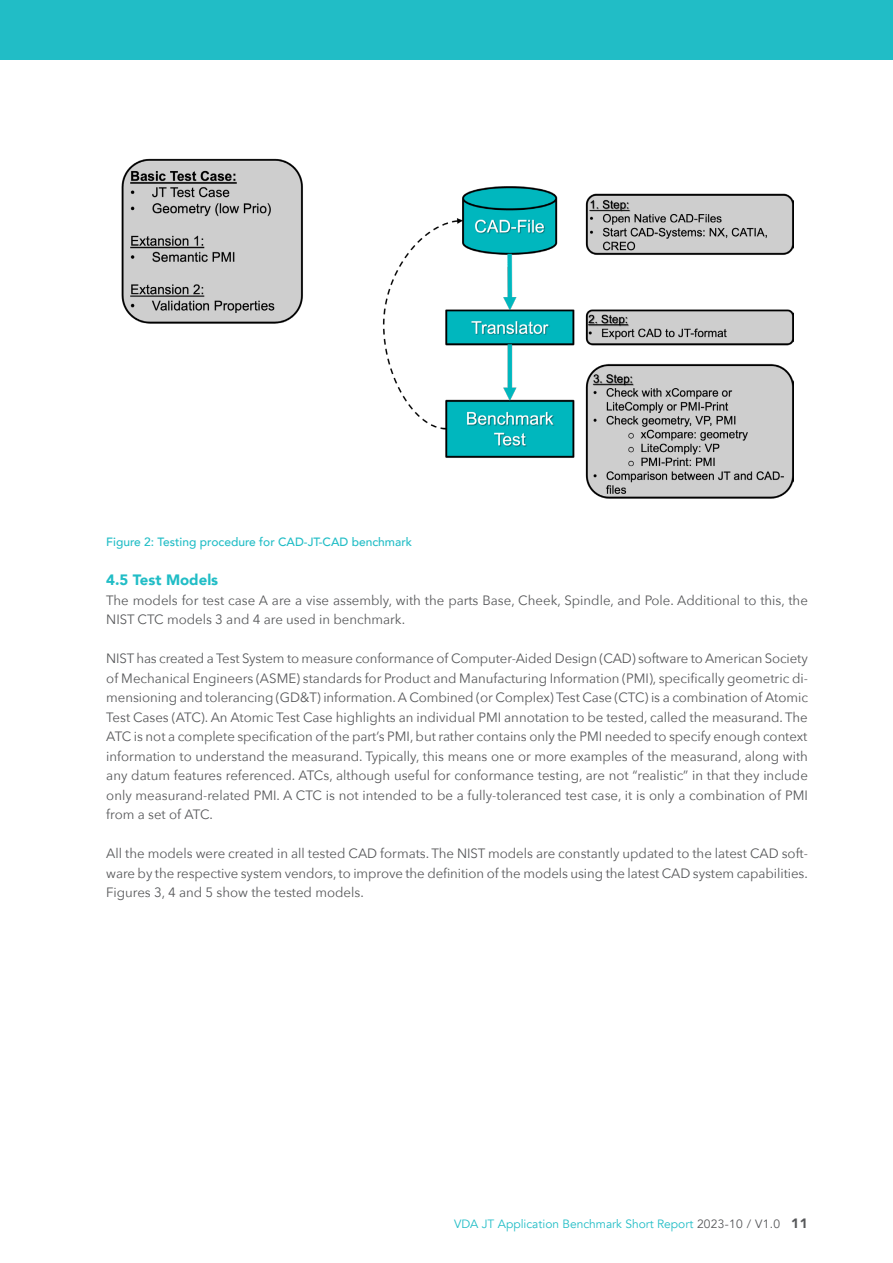
<style>
.page{position:relative;width:893px;height:1263px;background:#fff}
.page>*{position:absolute;margin:0;border:0;box-sizing:border-box;transform-origin:0 0}
._01_Kapitel_Subhead{font:900 15px "Avenir";color:#21bdc6}
._02_Copy{font:13.5px/19.5px "Avenir Next";color:#57585a;text-align:justify}
.t1{font:12px "Avenir";color:#21bdc6}
._03_BU{font:500 12px "Avenir";color:#21bdc6}
.s1{color:#57585a}
.s2{font-weight:900;font-size:13.5px;color:#57585a}
</style>
<div class="page">
<div style="left:0;top:0;width:893px;height:60px;background:#21bdc6"></div>
<img style="left:121px;top:159px;width:672px;height:340px">
<p class="_03_BU" style="left:106px;top:531px;width:307px">Figure 2: Testing procedure for CAD-JT-CAD benchmark</p>
<p class="_01_Kapitel_Subhead" style="left:106px;top:567px;width:113px">4.5 Test Models</p>
<p class="_02_Copy" style="left:106px;top:589px;width:703px">The models for test case A are a vise assembly, with the parts Base, Cheek, Spindle, and Pole. Additional to this, the<br>NIST CTC models 3 and 4 are used in benchmark.</p>
<p class="_02_Copy" style="left:106px;top:648px;width:703px">NIST has created a Test System to measure conformance of Computer-Aided Design (CAD) software to American Society of Mechanical Engineers (ASME) standards for Product and Manufacturing Information (PMI), specifically geometric di&shy;mensioning and tolerancing (GD&amp;T) information. A Combined (or Complex) Test Case (CTC) is a combination of Atomic Test Cases (ATC). An Atomic Test Case highlights an individual PMI annotation to be tested, called the measurand. The ATC is not a complete specification of the part’s PMI, but rather contains only the PMI needed to specify enough context information to understand the measurand. Typically, this means one or more examples of the measurand, along with any datum features referenced. ATCs, although useful for conformance testing, are not “realistic” in that they include only measurand-related PMI. A CTC is not intended to be a fully-toleranced test case, it is only a combination of PMI from a set of ATC.</p>
<p class="_02_Copy" style="left:106px;top:843px;width:703px">All the models were created in all tested CAD formats. The NIST models are constantly updated to the latest CAD soft&shy;ware by the respective system vendors, to improve the definition of the models using the latest CAD system capabilities.<br>Figures 3, 4 and 5 show the tested models.</p>
<p class="t1" style="left:454px;top:1216px;width:355px">VDA JT Application Benchmark Short Report <span class="s1">2023-10 / V1.0</span> <span class="s2">11</span></p>
</div>
